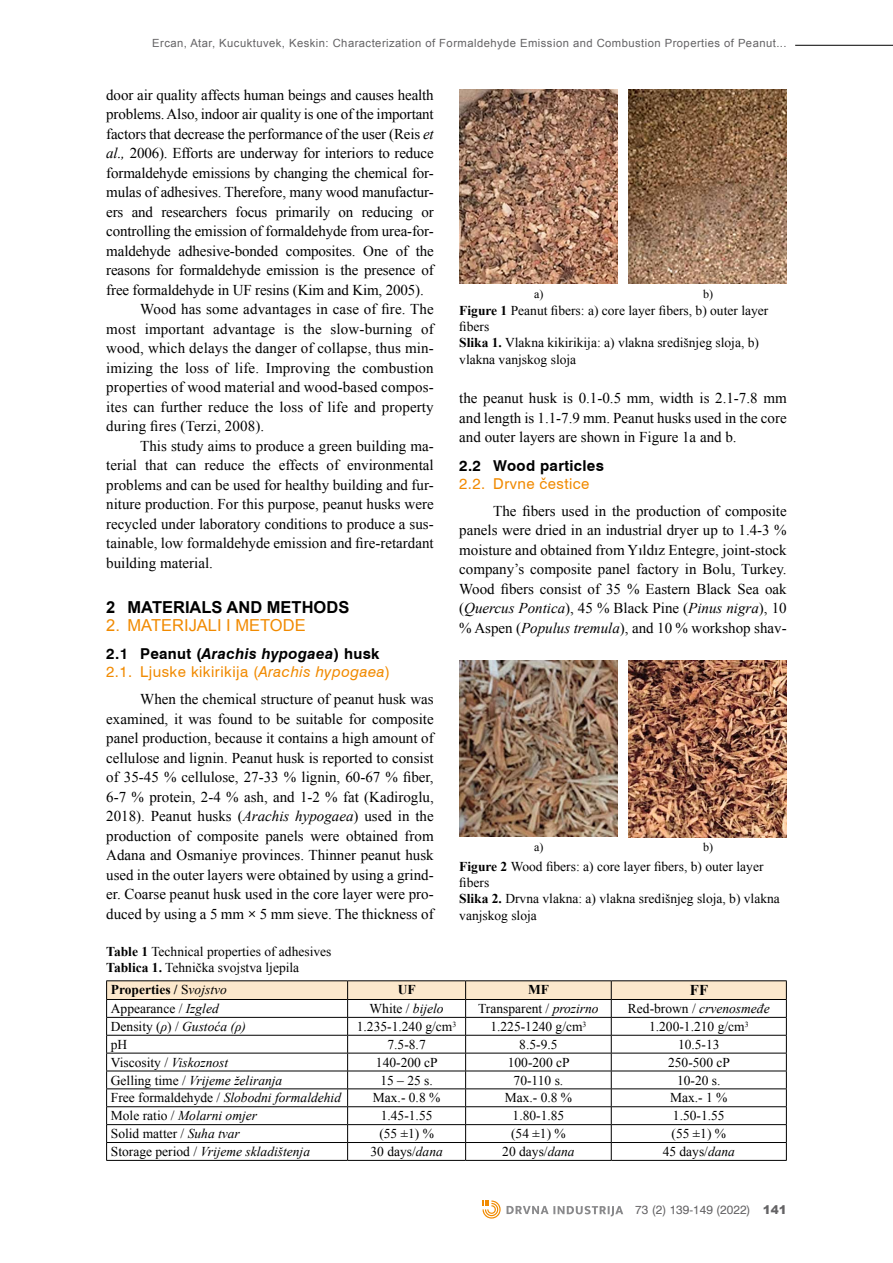
<style>
.page{position:relative;width:893px;height:1263px;background:#fff}
.page>*{position:absolute;margin:0;border:0;box-sizing:border-box;transform-origin:0 0}
.t1{font:700 16.5px "Arial";color:#000}
.t2{font:16.5px "Arial";color:#f18a00}
.t3{font:15px/19.5px "Times New Roman";color:#000;text-align:justify}
.t4{font:15px/18px "Swiss 721 BT";letter-spacing:.03em;color:#f18a00}
.t5{font:700 15px "Swiss 721 BT";letter-spacing:.02em;color:#000}
.t6{font:700 15px "Times New Roman";color:#000}
.t7{font:13.5px/16.2px "Times New Roman";color:#000}
.t8{font:italic 13.5px "Times New Roman";color:#000}
.t9{font:700 13.5px "Times New Roman";color:#000}
.t10{font:12px "A Helvetica";color:#646365}
.t11{font:12px "Times New Roman";color:#000}
.t12{font:11.25px "Arial";letter-spacing:.04em;color:#646365}
.s1{font-style:italic}
.s2{font-weight:700;color:#000}
.s3{font-weight:700;font-style:italic;color:#000}
.s4{font-weight:700}
.s5{font-weight:400}
.s6{font-weight:400;font-style:italic}
.s7{font-style:normal}
.s8{font-family:"Arial";font-weight:900}
</style>
<div class="page">
<hr style="left:795px;top:45px;width:98px;height:1px;background:#000">
<svg style="left:507px;top:1206px;width:116px;height:10px"></svg>
<svg style="left:483px;top:1200px;width:18px;height:18px"></svg>
<img style="left:459px;top:89px;width:158px;height:194px">
<img style="left:629px;top:90px;width:158px;height:193px">
<hr style="left:106px;top:980px;width:242px;height:1px;background:#000">
<hr style="left:348px;top:980px;width:118px;height:1px;background:#000">
<hr style="left:466px;top:980px;width:145px;height:1px;background:#000">
<hr style="left:611px;top:980px;width:176px;height:1px;background:#000">
<svg style="left:106px;top:981px;width:681px;height:179px"></svg>
<hr style="left:106px;top:1160px;width:242px;height:1px;background:#000">
<hr style="left:348px;top:1160px;width:118px;height:1px;background:#000">
<hr style="left:466px;top:1160px;width:145px;height:1px;background:#000">
<hr style="left:611px;top:1160px;width:176px;height:1px;background:#000">
<img style="left:459px;top:661px;width:159px;height:176px">
<img style="left:628px;top:661px;width:159px;height:176px">
<p class="t12" style="left:152px;top:35px;width:636px">Ercan, Atar, Kucuktuvek, Keskin: Characterization of Formaldehyde Emission and Combustion Properties of Peanut...</p>
<p class="t3" style="left:106px;top:85px;width:329px">door air quality affects human beings and causes health</p>
<p class="t3" style="left:106px;top:104px;width:329px">problems. Also, indoor air quality is one of the important</p>
<p class="t3" style="left:106px;top:124px;width:329px">factors that decrease the performance of the user (Reis <span class="s1">et</span></p>
<p class="t3" style="left:106px;top:143px;width:329px"><span class="s1">al.,</span> 2006). Efforts are underway for interiors to reduce</p>
<p class="t3" style="left:106px;top:163px;width:329px">formaldehyde emissions by changing the chemical for-</p>
<p class="t3" style="left:106px;top:182px;width:329px">mulas of adhesives. Therefore, many wood manufactur-</p>
<p class="t3" style="left:106px;top:202px;width:329px">ers and researchers focus primarily on reducing or</p>
<p class="t3" style="left:106px;top:221px;width:328px">controlling the emission of formaldehyde from urea-for-</p>
<p class="t3" style="left:106px;top:241px;width:329px">maldehyde adhesive-bonded composites. One of the</p>
<p class="t3" style="left:106px;top:260px;width:329px">reasons for formaldehyde emission is the presence of</p>
<p class="t3" style="left:106px;top:280px;width:319px">free formaldehyde in UF resins (Kim and Kim, 2005).</p>
<p class="t3" style="left:140px;top:299px;width:295px">Wood has some advantages in case of fire. The</p>
<p class="t3" style="left:106px;top:319px;width:329px">most important advantage is the slow-burning of</p>
<p class="t3" style="left:106px;top:338px;width:329px">wood, which delays the danger of collapse, thus min-</p>
<p class="t3" style="left:106px;top:358px;width:329px">imizing the loss of life. Improving the combustion</p>
<p class="t3" style="left:106px;top:377px;width:329px">properties of wood material and wood-based compos-</p>
<p class="t3" style="left:106px;top:397px;width:329px">ites can further reduce the loss of life and property</p>
<p class="t3" style="left:106px;top:416px;width:160px">during fires (Terzi, 2008).</p>
<p class="t3" style="left:140px;top:436px;width:295px">This study aims to produce a green building ma-</p>
<p class="t3" style="left:106px;top:455px;width:329px">terial that can reduce the effects of environmental</p>
<p class="t3" style="left:106px;top:475px;width:329px">problems and can be used for healthy building and fur-</p>
<p class="t3" style="left:106px;top:494px;width:329px">niture production. For this purpose, peanut husks were</p>
<p class="t3" style="left:106px;top:514px;width:329px">recycled under laboratory conditions to produce a sus-</p>
<p class="t3" style="left:106px;top:533px;width:329px">tainable, low formaldehyde emission and fire-retardant</p>
<p class="t3" style="left:106px;top:553px;width:108px">building material.</p>
<p class="t1" style="left:106px;top:596px;width:245px">2 MATERIALS AND METHODS</p>
<p class="t2" style="left:106px;top:614px;width:201px">2. MATERIJALI I METODE</p>
<p class="t4" style="left:106px;top:644px;width:285px"><span class="s2">2.1 Peanut (</span><span class="s3">Arachis hypogaea</span><span class="s2">) husk<br></span>2.1. Ljuske kikirikija (<span class="s1">Arachis hypogaea</span>)</p>
<p class="t3" style="left:106px;top:689px;width:329px;text-indent:34px">When the chemical structure of peanut husk was examined, it was found to be suitable for composite panel production, because it contains a high amount of cellulose and lignin. Peanut husk is reported to consist of 35-45 % cellulose, 27-33 % lignin, 60-67 % fiber, 6-7 % protein, 2-4 % ash, and 1-2 % fat (Kadiroglu, 2018). Peanut husks (<span class="s1">Arachis hypogaea</span>) used in the production of composite panels were obtained from Adana and Osmaniye provinces. Thinner peanut husk used in the outer layers were obtained by using a grind&shy;er. Coarse peanut husk used in the core layer were pro&shy;duced by using a 5 mm <span class="s4">×</span> 5 mm sieve. The thickness of</p>
<p class="t11" style="left:534px;top:285px;width:11px">a)</p>
<p class="t11" style="left:703px;top:285px;width:11px">b)</p>
<p class="t7" style="left:459px;top:302px;width:311px"><span class="s4">Figure 1</span> Peanut fibers: a) core layer fibers, b) outer layer fibers<br><span class="s4">Slika 1.</span> Vlakna kikirikija: a) vlakna središnjeg sloja, b) vlakna vanjskog sloja</p>
<p class="t3" style="left:459px;top:388px;width:329px">the peanut husk is 0.1-0.5 mm, width is 2.1-7.8 mm and length is 1.1-7.9 mm. Peanut husks used in the core and outer layers are shown in Figure 1a and b.</p>
<p class="t5" style="left:459px;top:456px;width:146px">2.2 Wood particles</p>
<p class="t4" style="left:459px;top:474px;width:132px">2.2. Drvne čestice</p>
<p class="t3" style="left:459px;top:501px;width:329px;text-indent:34px">The fibers used in the production of composite panels were dried in an industrial dryer up to 1.4-3 % moisture and obtained from Yıldız Entegre, joint-stock company’s composite panel factory in Bolu, Turkey.<br>Wood fibers consist of 35 % Eastern Black Sea oak (<span class="s1">Quercus Pontica</span>), 45 % Black Pine (<span class="s1">Pinus nigra</span>), 10 % Aspen (<span class="s1">Populus tremula</span>), and 10 % workshop shav-</p>
<p class="t11" style="left:534px;top:839px;width:11px">a)</p>
<p class="t11" style="left:703px;top:839px;width:11px">b)</p>
<p class="t7" style="left:459px;top:858px;width:322px"><span class="s4">Figure 2</span> Wood fibers: a) core layer fibers, b) outer layer fibers<br><span class="s4">Slika 2.</span> Drvna vlakna: a) vlakna središnjeg sloja, b) vlakna vanjskog sloja</p>
<p class="t7" style="left:106px;top:943px;width:227px"><span class="s4">Table 1</span> Technical properties of adhesives<br><span class="s4">Tablica 1.</span> Tehnička svojstva ljepila</p>
<p class="t9" style="left:111px;top:980px;width:117px">Properties / <span class="s5">S</span><span class="s6">vojstvo</span></p>
<p class="t9" style="left:398px;top:980px;width:19px">UF</p>
<p class="t9" style="left:528px;top:980px;width:22px">MF</p>
<p class="t6" style="left:690px;top:980px;width:20px">FF</p>
<p class="t7" style="left:111px;top:1000px;width:109px">Appearance / <span class="s1">Izgled</span></p>
<p class="t7" style="left:369px;top:1000px;width:76px">White / <span class="s1">bijelo</span></p>
<p class="t7" style="left:478px;top:1000px;width:122px">Transparent / <span class="s1">prozirno</span></p>
<p class="t8" style="left:628px;top:999px;width:143px"><span class="s7">Red-brown /</span> crvenosmeđe</p>
<p class="t8" style="left:111px;top:1017px;width:137px"><span class="s7">Density (</span>ρ<span class="s7">) /</span> Gustoća (ρ)</p>
<p class="t7" style="left:357px;top:1018px;width:101px">1.235-1.240 g/cm<sup>3</sup></p>
<p class="t7" style="left:490px;top:1018px;width:98px">1.225-1240 g/cm<sup>3</sup></p>
<p class="t7" style="left:649px;top:1018px;width:101px">1.200-1.210 g/cm<sup>3</sup></p>
<p class="t7" style="left:111px;top:1036px;width:18px">pH</p>
<p class="t7" style="left:387px;top:1036px;width:40px">7.5-8.7</p>
<p class="t7" style="left:519px;top:1036px;width:40px">8.5-9.5</p>
<p class="t7" style="left:678px;top:1036px;width:43px">10.5-13</p>
<p class="t7" style="left:111px;top:1054px;width:119px">Viscosity / <span class="s1">Viskoznost</span></p>
<p class="t7" style="left:376px;top:1054px;width:63px">140-200 cP</p>
<p class="t7" style="left:508px;top:1054px;width:63px">100-200 cP</p>
<p class="t7" style="left:668px;top:1054px;width:63px">250-500 cP</p>
<p class="t8" style="left:111px;top:1071px;width:173px"><span class="s7">Gelling time /</span> Vrijeme želiranja</p>
<p class="t7" style="left:380px;top:1072px;width:54px">15 – 25 s.</p>
<p class="t7" style="left:514px;top:1072px;width:51px">70-110 s.</p>
<p class="t7" style="left:677px;top:1072px;width:45px">10-20 s.</p>
<p class="t8" style="left:111px;top:1089px;width:232px"><span class="s7">Free formaldehyde /</span> Slobodni formaldehid</p>
<p class="t7" style="left:373px;top:1090px;width:69px">Max.- 0.8 %</p>
<p class="t7" style="left:505px;top:1090px;width:69px">Max.- 0.8 %</p>
<p class="t7" style="left:670px;top:1090px;width:59px">Max.- 1 %</p>
<p class="t8" style="left:111px;top:1106px;width:148px"><span class="s7">Mole ratio /</span> Molarni omjer</p>
<p class="t7" style="left:381px;top:1107px;width:53px">1.45-1.55</p>
<p class="t7" style="left:513px;top:1107px;width:53px">1.80-1.85</p>
<p class="t7" style="left:673px;top:1107px;width:53px">1.50-1.55</p>
<p class="t7" style="left:111px;top:1125px;width:130px">Solid matter / <span class="s1">Suha tvar</span></p>
<p class="t7" style="left:379px;top:1125px;width:56px">(55 ±1) %</p>
<p class="t7" style="left:511px;top:1125px;width:56px">(54 ±1) %</p>
<p class="t7" style="left:671px;top:1125px;width:56px">(55 ±1) %</p>
<p class="t8" style="left:111px;top:1142px;width:201px"><span class="s7">Storage period /</span> Vrijeme skladištenja</p>
<p class="t7" style="left:370px;top:1143px;width:74px">30 days/<span class="s1">dana</span></p>
<p class="t7" style="left:502px;top:1143px;width:74px">20 days/<span class="s1">dana</span></p>
<p class="t7" style="left:663px;top:1143px;width:74px">45 days/<span class="s1">dana</span></p>
<p class="t10" style="left:635px;top:1202px;width:153px">73 (2) 139-149 (2022) <span class="s8">141</span></p>
</div>
